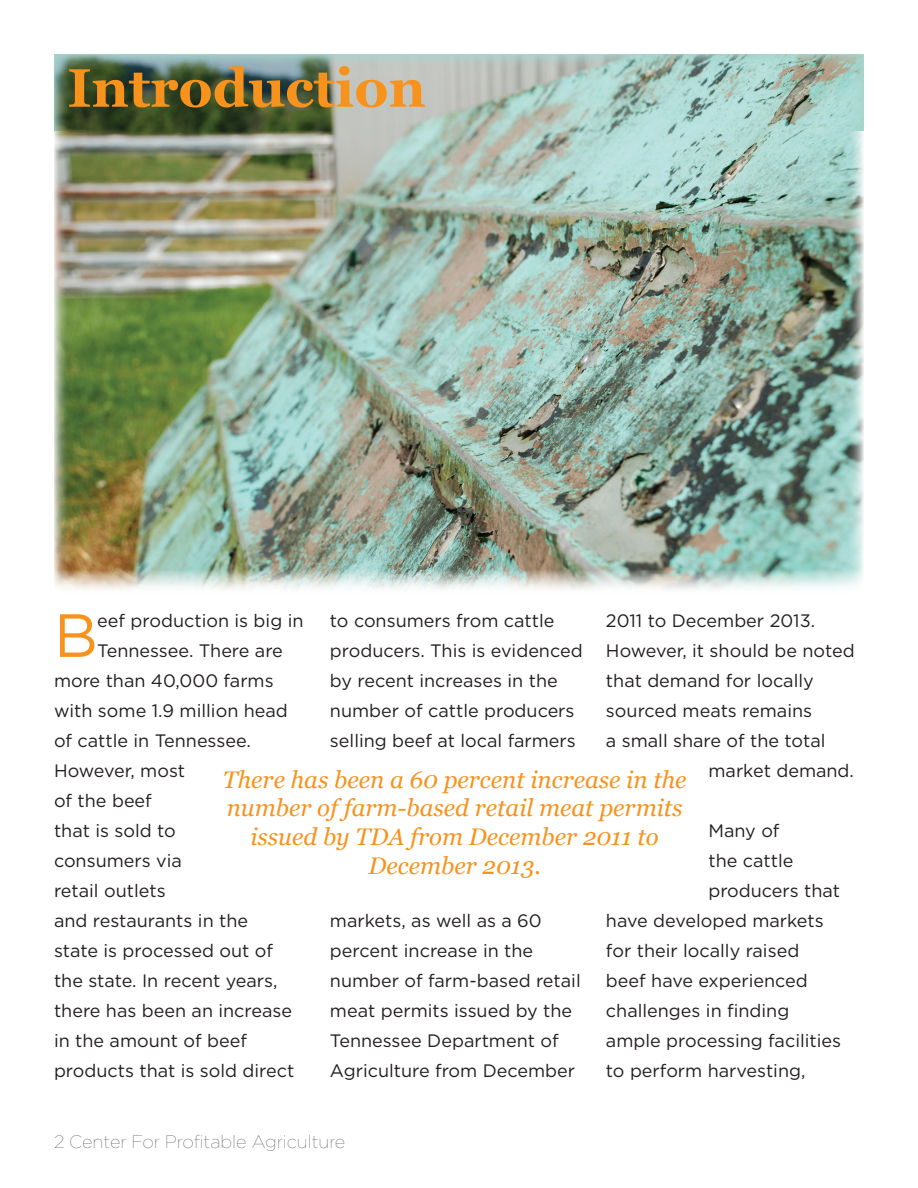
<style>
.page{position:relative;width:918px;height:1188px;background:#fff}
.page>*{position:absolute;margin:0;border:0;box-sizing:border-box;transform-origin:0 0}
.t1{font:60.9px "Gotham";color:#f7931d}
.t2{font:700 54px "Georgia";color:#f7931d}
.t3{font:italic 24px/28.8px "Georgia";color:#f7931d;text-align:center}
.t4{font:18px/30px "Gotham";color:#231f20}
.t5{font:100 18px "Gotham";color:#4b4c4d}
</style>
<div class="page">
<img style="left:54px;top:54px;width:810px;height:536px">
<h2 class="t2" style="left:68px;top:47px;width:360px">Introduction</h2>
<h1 class="t1" style="left:54px;top:598px;width:45px">B</h1>
<p class="t4" style="left:97px;top:605px;width:208px">eef production is big in</p>
<p class="t4" style="left:330px;top:605px;width:254px">to consumers from cattle producers. This is evidenced by recent increases in the number of cattle producers selling beef at local farmers</p>
<p class="t4" style="left:606px;top:606px;width:211px">2011 to December 2013.</p>
<p class="t4" style="left:606px;top:636px;width:250px">However, it should be noted</p>
<p class="t4" style="left:606px;top:666px;width:209px">that demand for locally</p>
<p class="t4" style="left:606px;top:696px;width:208px">sourced meats remains</p>
<p class="t4" style="left:606px;top:726px;width:221px">a small share of the total</p>
<p class="t4" style="left:708px;top:756px;width:147px">market demand.</p>
<p class="t4" style="left:97px;top:635px;width:187px">Tennessee. There are</p>
<p class="t4" style="left:54px;top:665px;width:221px">more than 40,000 farms</p>
<p class="t4" style="left:54px;top:695px;width:235px">with some 1.9 million head</p>
<p class="t4" style="left:54px;top:725px;width:198px">of cattle in Tennessee.</p>
<p class="t4" style="left:54px;top:755px;width:133px">However, most</p>
<p class="t4" style="left:54px;top:785px;width:99px">of the beef</p>
<p class="t4" style="left:54px;top:815px;width:123px">that is sold to</p>
<p class="t4" style="left:54px;top:845px;width:129px">consumers via</p>
<p class="t4" style="left:54px;top:875px;width:113px">retail outlets</p>
<p class="t4" style="left:54px;top:905px;width:196px">and restaurants in the</p>
<p class="t4" style="left:54px;top:935px;width:221px">state is processed out of</p>
<p class="t4" style="left:54px;top:965px;width:225px">the state. In recent years,</p>
<p class="t4" style="left:54px;top:995px;width:240px">there has been an increase</p>
<p class="t4" style="left:54px;top:1025px;width:195px">in the amount of beef</p>
<p class="t4" style="left:54px;top:1055px;width:242px">products that is sold direct</p>
<h3 class="t3" style="left:223px;top:764px;width:465px">There has been a 60 percent increase in the number of farm-based retail meat permits issued by TDA from December 2011 to December 2013.</h3>
<p class="t4" style="left:708px;top:816px;width:73px">Many of</p>
<p class="t4" style="left:708px;top:846px;width:86px">the cattle</p>
<p class="t4" style="left:708px;top:876px;width:133px">producers that</p>
<p class="t4" style="left:606px;top:906px;width:219px">have developed markets</p>
<p class="t4" style="left:606px;top:936px;width:195px">for their locally raised</p>
<p class="t4" style="left:606px;top:966px;width:203px">beef have experienced</p>
<p class="t4" style="left:606px;top:996px;width:185px">challenges in finding</p>
<p class="t4" style="left:606px;top:1026px;width:237px">ample processing facilities</p>
<p class="t4" style="left:606px;top:1056px;width:201px">to perform harvesting,</p>
<p class="t4" style="left:330px;top:906px;width:252px">markets, as well as a 60 percent increase in the number of farm-based retail meat permits issued by the<br>Tennessee Department of<br>Agriculture from December</p>
<p class="t5" style="left:54px;top:1131px;width:293px">2 Center For Profitable Agriculture</p>
</div>
